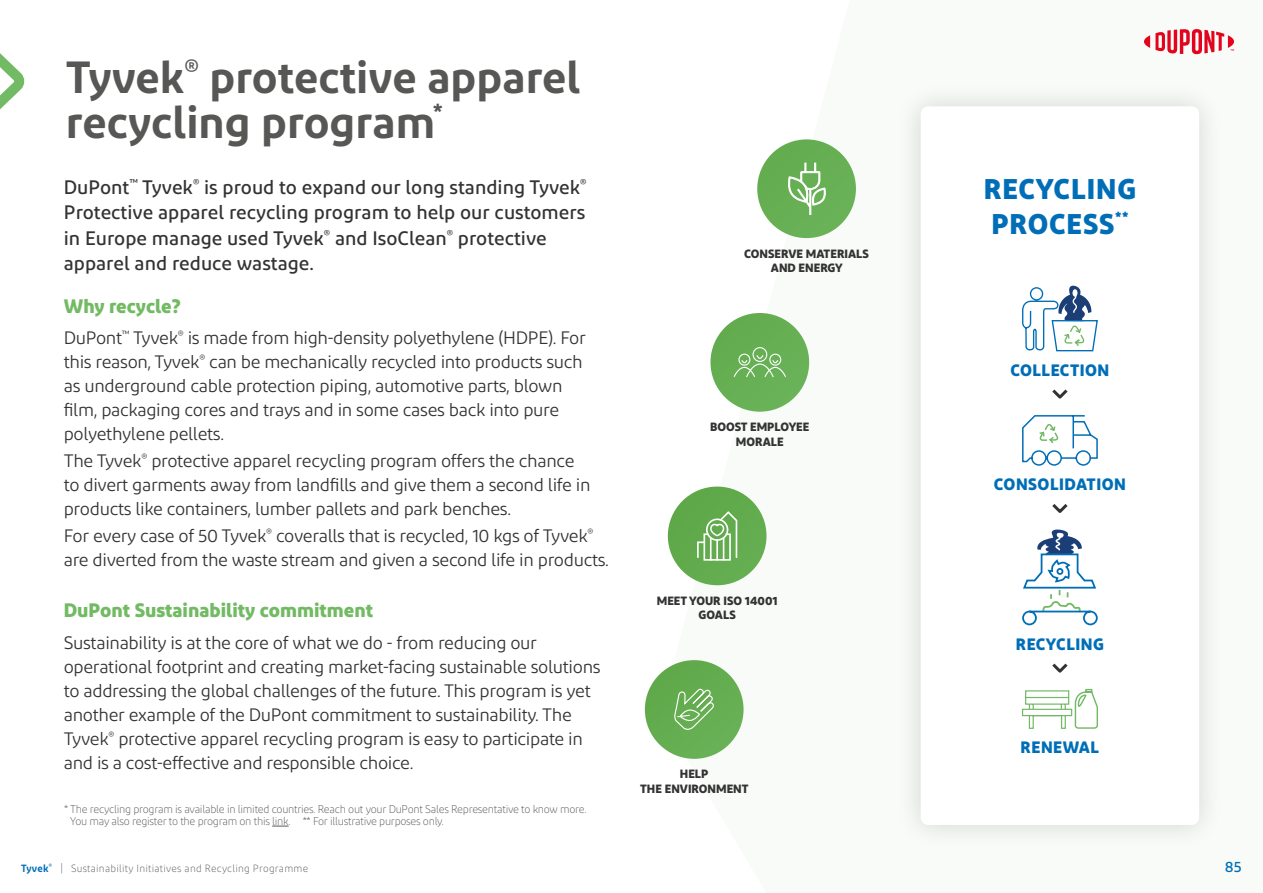
<style>
.page{position:relative;width:1263px;height:893px;background:#fff}
.page>*{position:absolute;margin:0;border:0;box-sizing:border-box;transform-origin:0 0}
.t1{font:600 45px/45px "Diodrum";color:#575756}
.t2{font:700 28.5px/34.2px "Diodrum";letter-spacing:.03em;color:#006eb7}
.t3{font:500 19.5px/25.5px "Diodrum";color:#333}
.t4{font:700 19.5px "Diodrum";color:#73ba64}
.t5{font:18px/24px "Diodrum";letter-spacing:-.02em;color:#333}
.t6{font:700 16.5px "Diodrum";letter-spacing:.03em;color:#006eb7}
.t7{font:500 15px "Diodrum";color:#006eb7}
.t8{font:700 12px/14.4px "Diodrum";color:#333;text-align:center}
.t9{font:300 11.25px/12px "Diodrum";letter-spacing:-.025em;color:#575756;scale:.95 1}
.t10{font:300 10.5px "Diodrum";letter-spacing:.025em;color:#575756;scale:.95 1}
.s1{font-weight:600;color:#006eb7}
</style>
<div class="page">
<svg style="left:0;top:53px;width:25px;height:57px"></svg>
<div style="left:757px;top:139px;width:99px;height:99px;background:#66af53;border-radius:49px"></div>
<svg style="left:788px;top:163px;width:38px;height:52px"></svg>
<div style="left:710px;top:313px;width:99px;height:99px;background:#66af53;border-radius:49px"></div>
<div style="left:752px;top:347px;width:15px;height:15px;border:1px solid #fff;border-radius:50%"></div>
<svg style="left:733px;top:354px;width:53px;height:24px"></svg>
<div style="left:668px;top:487px;width:98px;height:98px;background:#61ab4d;border-radius:49px"></div>
<svg style="left:697px;top:511px;width:40px;height:50px"></svg>
<div style="left:645px;top:660px;width:98px;height:99px;background:#64ad50;border-radius:49px"></div>
<svg style="left:674px;top:688px;width:40px;height:42px"></svg>
<div style="left:895px;top:81px;width:330px;height:769px;background:#f3f6f2"></div>
<div style="left:921px;top:106px;width:278px;height:719px;background:#fff;border-radius:8px"></div>
<svg style="left:1022px;top:285px;width:76px;height:67px"></svg>
<svg style="left:1052px;top:389px;width:16px;height:10px"></svg>
<svg style="left:1022px;top:415px;width:76px;height:51px"></svg>
<svg style="left:1052px;top:504px;width:16px;height:9px"></svg>
<svg style="left:1022px;top:529px;width:76px;height:97px"></svg>
<svg style="left:1052px;top:663px;width:16px;height:10px"></svg>
<svg style="left:1022px;top:689px;width:76px;height:40px"></svg>
<svg style="left:272px;top:826px;width:17px;height:1px"></svg>
<svg style="left:1144px;top:29px;width:90px;height:25px"></svg>
<h1 class="t1" style="left:66px;top:54px;width:516px">Tyvek<sup>®</sup> protective apparel recycling program<sup>*</sup></h1>
<p class="t3" style="left:64px;top:174px;width:524px">DuPont<sup>™</sup> Tyvek<sup>®</sup> is proud to expand our long standing Tyvek<sup>® </sup>Protective apparel recycling program to help our customers in Europe manage used Tyvek<sup>®</sup> and IsoClean<sup>®</sup> protective apparel and reduce wastage.</p>
<p class="t4" style="left:64px;top:293px;width:118px">Why recycle?</p>
<p class="t5" style="left:64px;top:326px;width:523px">DuPont<sup>™</sup> Tyvek<sup>®</sup> is made from high-density polyethylene (HDPE). For this reason, Tyvek<sup>®</sup> can be mechanically recycled into products such as underground cable protection piping, automotive parts, blown film, packaging cores and trays and in some cases back into pure polyethylene pellets.</p>
<p class="t5" style="left:64px;top:449px;width:528px">The Tyvek<sup>®</sup> protective apparel recycling program offers the chance to divert garments away from landfills and give them a second life in products like containers, lumber pallets and park benches.</p>
<p class="t5" style="left:64px;top:524px;width:547px">For every case of 50 Tyvek<sup>®</sup> coveralls that is recycled, 10 kgs of Tyvek<sup>® </sup>are diverted from the waste stream and given a second life in products.</p>
<p class="t4" style="left:64px;top:598px;width:311px">DuPont Sustainability commitment</p>
<p class="t5" style="left:64px;top:630px;width:538px">Sustainability is at the core of what we do - from reducing our operational footprint and creating market-facing sustainable solutions to addressing the global challenges of the future. This program is yet another example of the DuPont commitment to sustainability. The Tyvek<sup>®</sup> protective apparel recycling program is easy to participate in and is a cost-effective and responsible choice.</p>
<p class="t8" style="left:744px;top:246px;width:126px">CONSERVE MATERIALS<br>AND ENERGY</p>
<p class="t8" style="left:710px;top:419px;width:101px">BOOST EMPLOYEE<br>MORALE</p>
<p class="t8" style="left:657px;top:593px;width:122px">MEET YOUR ISO 14001<br>GOALS</p>
<p class="t8" style="left:640px;top:767px;width:110px">HELP<br>THE ENVIRONMENT</p>
<h2 class="t2" style="left:984px;top:171px;width:154px">RECYCLING<br>PROCESS<sup>**</sup></h2>
<p class="t6" style="left:1010px;top:359px;width:100px">COLLECTION</p>
<p class="t6" style="left:994px;top:473px;width:133px">CONSOLIDATION</p>
<p class="t6" style="left:1016px;top:633px;width:90px">RECYCLING</p>
<p class="t6" style="left:1020px;top:736px;width:80px">RENEWAL</p>
<p class="t9" style="left:70px;top:803px;width:545px;text-indent:-6px">* The recycling program is available in limited countries. Reach out your DuPont Sales Representative to know more.<br>You may also register to the program on this link. ** For illustrative purposes only.</p>
<p class="t10" style="left:21px;top:862px;width:303px"><span class="s1">Tyvek</span><sup>®</sup> | Sustainability Initiatives and Recycling Programme</p>
<p class="t7" style="left:1225px;top:857px;width:18px">85</p>
</div>
